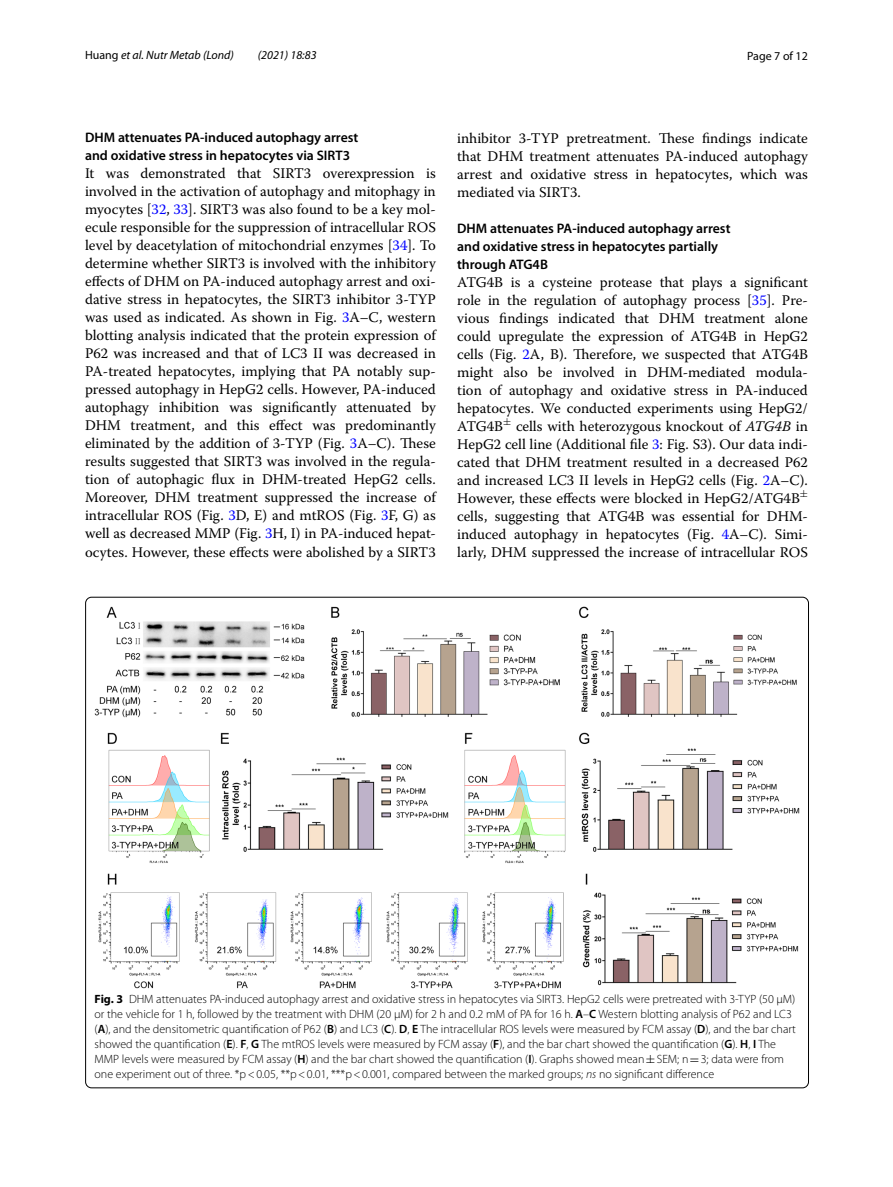
<style>
.page{position:relative;width:893px;height:1187px;background:#fff}
.page>*{position:absolute;margin:0;border:0;box-sizing:border-box;transform-origin:0 0}
.t1{font:14.7px/18px "Warnock Pro";color:#000;text-align:justify}
.t2{font:600 13.8px/18px "Myriad Pro";color:#000}
.t3{font:300 12px/15px "Myriad Pro";color:#000}
.t4{font:italic 12px "Myriad Pro";color:#000}
.t5{font:12px "Myriad Pro";color:#000}
.s1{font-style:normal}
.s2{color:#00f}
.s3{font-style:italic}
.s4{font-weight:700}
.s5{font-weight:600}
.s6{font-family:"MTSY";font-weight:400}
</style>
<div class="page">
<img style="left:94px;top:606px;width:706px;height:381px">
<p class="t4" style="left:85px;top:48px;width:150px"><span class="s1">Huang</span> et al. Nutr Metab (Lond)</p>
<p class="t4" style="left:258px;top:48px;width:60px">(2021) 18:83</p>
<p class="t5" style="left:747px;top:48px;width:62px">Page 7 of 12</p>
<p class="t2" style="left:85px;top:128px;width:275px">DHM attenuates PA‑induced autophagy arrest and oxidative stress in hepatocytes via SIRT3</p>
<p class="t1" style="left:85px;top:164px;width:352px">It was demonstrated that SIRT3 overexpression is involved in the activation of autophagy and mitophagy in myocytes [<span class="s2">32</span>, <span class="s2">33</span>]. SIRT3 was also found to be a key mol&shy;ecule responsible for the suppression of intracellular ROS level by deacetylation of mitochondrial enzymes [<span class="s2">34</span>]. To determine whether SIRT3 is involved with the inhibitory effects of DHM on PA-induced autophagy arrest and oxi&shy;dative stress in hepatocytes, the SIRT3 inhibitor 3-TYP was used as indicated. As shown in Fig. <span class="s2">3</span>A–C, western blotting analysis indicated that the protein expression of P62 was increased and that of LC3 II was decreased in PA-treated hepatocytes, implying that PA notably sup&shy;pressed autophagy in HepG2 cells. However, PA-induced autophagy inhibition was significantly attenuated by DHM treatment, and this effect was predominantly eliminated by the addition of 3-TYP (Fig. <span class="s2">3</span>A–C). These results suggested that SIRT3 was involved in the regula&shy;tion of autophagic flux in DHM-treated HepG2 cells.<br>Moreover, DHM treatment suppressed the increase of intracellular ROS (Fig. <span class="s2">3</span>D, E) and mtROS (Fig. <span class="s2">3</span>F, G) as well as decreased MMP (Fig. <span class="s2">3</span>H, I) in PA-induced hepat&shy;ocytes. However, these effects were abolished by a SIRT3</p>
<p class="t1" style="left:457px;top:128px;width:352px">inhibitor 3-TYP pretreatment. These findings indicate that DHM treatment attenuates PA-induced autophagy arrest and oxidative stress in hepatocytes, which was mediated via SIRT3.</p>
<p class="t2" style="left:457px;top:219px;width:275px">DHM attenuates PA‑induced autophagy arrest and oxidative stress in hepatocytes partially through ATG4B</p>
<p class="t1" style="left:457px;top:272px;width:352px">ATG4B is a cysteine protease that plays a significant role in the regulation of autophagy process [<span class="s2">35</span>]. Pre&shy;vious findings indicated that DHM treatment alone could upregulate the expression of ATG4B in HepG2 cells (Fig. <span class="s2">2</span>A, B). Therefore, we suspected that ATG4B might also be involved in DHM-mediated modula&shy;tion of autophagy and oxidative stress in PA-induced hepatocytes. We conducted experiments using HepG2/ ATG4B<sup>±</sup> cells with heterozygous knockout of <span class="s3">ATG4B</span> in HepG2 cell line (Additional file <span class="s2">3</span>: Fig. S3). Our data indi&shy;cated that DHM treatment resulted in a decreased P62 and increased LC3 II levels in HepG2 cells (Fig. <span class="s2">2</span>A–C).<br>However, these effects were blocked in HepG2/ATG4B<sup>± </sup>cells, suggesting that ATG4B was essential for DHM&shy;induced autophagy in hepatocytes (Fig. <span class="s2">4</span>A–C). Simi&shy;larly, DHM suppressed the increase of intracellular ROS</p>
<p class="t3" style="left:95px;top:991px;width:703px"><span class="s4">Fig. 3</span> DHM attenuates PA-induced autophagy arrest and oxidative stress in hepatocytes via SIRT3. HepG2 cells were pretreated with 3-TYP (50 μM) or the vehicle for 1 h, followed by the treatment with DHM (20 μM) for 2 h and 0.2 mM of PA for 16 h. <span class="s5">A</span>–<span class="s5">C</span> Western blotting analysis of P62 and LC3 (<span class="s5">A</span>), and the densitometric quantification of P62 (<span class="s5">B</span>) and LC3 (<span class="s5">C</span>). <span class="s5">D</span>, <span class="s5">E</span> The intracellular ROS levels were measured by FCM assay (<span class="s5">D</span>), and the bar chart showed the quantification (<span class="s5">E</span>). <span class="s5">F</span>, <span class="s5">G</span> The mtROS levels were measured by FCM assay (<span class="s5">F</span>), and the bar chart showed the quantification (<span class="s5">G</span>). <span class="s5">H</span>, <span class="s5">I</span> The MMP levels were measured by FCM assay (<span class="s5">H</span>) and the bar chart showed the quantification (<span class="s5">I</span>). Graphs showed mean<span class="s6">±</span>SEM; n<span class="s6">=</span>3; data were from one experiment out of three. *p&lt;0.05, **p&lt;0.01, ***p&lt;0.001, compared between the marked groups; <span class="s3">ns</span> no significant difference</p>
</div>
